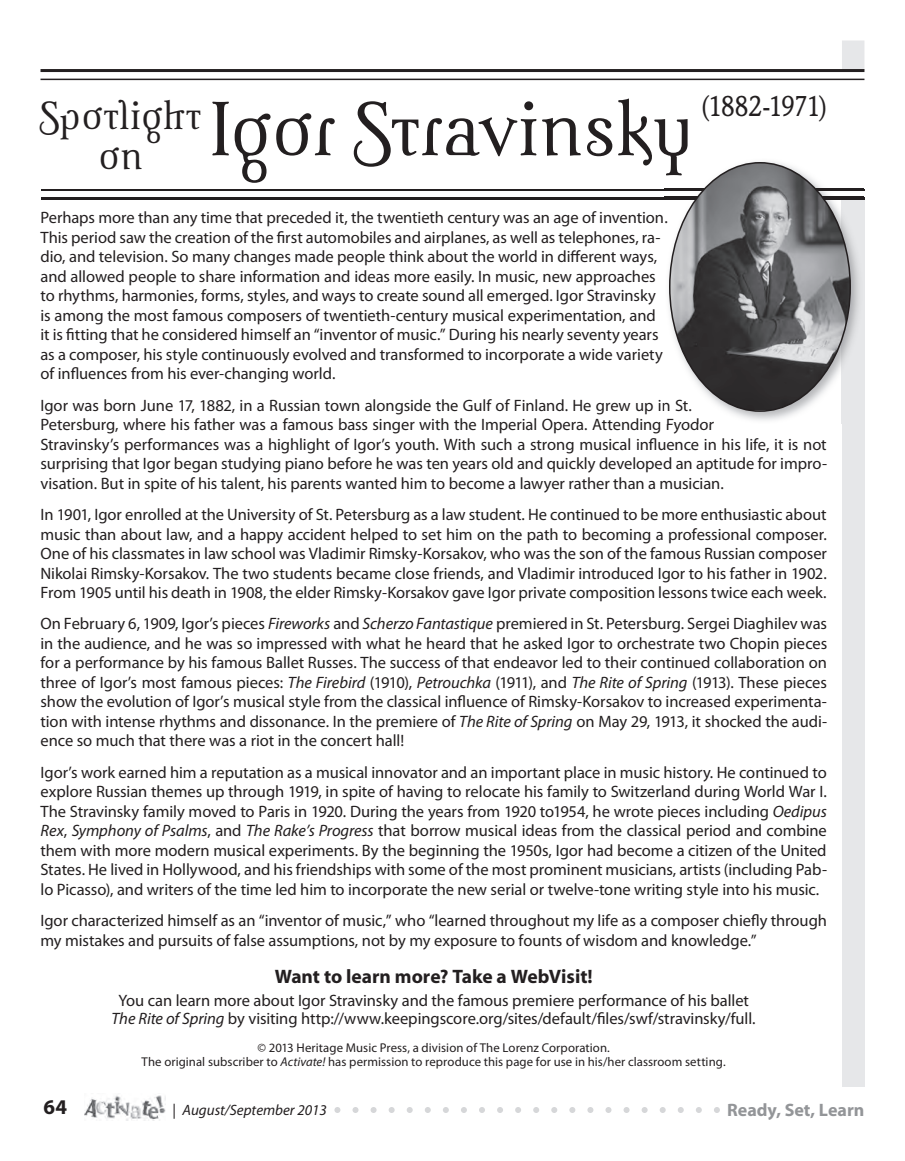
<style>
.page{position:relative;width:905px;height:1161px;background:#fff}
.page>*{position:absolute;margin:0;border:0;box-sizing:border-box;transform-origin:0 0}
.t1{font:75.45px "Alita Postmodern";letter-spacing:-.015em;color:#231f20}
.t2{font:39px/40.5px "Alita Postmodern";letter-spacing:-.005em;color:#231f20;text-align:center}
.t3{font:28.5px "Stone Informal";letter-spacing:-.04em;color:#231f20;scale:.84 1}
.t4{font:700 21px "Myriad";color:#231f20}
.t5{font:700 19.5px "Myriad";color:#231f20}
.t6{font:700 18px "Myriad";color:#939598}
.t7{font:16.5px/19.5px "Myriad Pro";letter-spacing:-.005em;color:#231f20}
.t8{font:italic 15px "Myriad Pro";color:#231f20}
.t9{font:12.75px/14.2px "Myriad Pro";letter-spacing:.005em;color:#231f20;text-align:center}
.s1{font-style:italic}
.s2{font-style:normal}
</style>
<div class="page">
<img style="left:84px;top:1095px;width:81px;height:25px">
<svg style="left:334px;top:1107px;width:386px;height:6px"></svg>
<div style="left:842px;top:40px;width:22px;height:30px;background:#e6e7e9"></div>
<div style="left:842px;top:200px;width:22px;height:887px;background:#e6e7e9"></div>
<hr style="left:40px;top:69px;width:824px;height:3px;background:#231f20">
<hr style="left:40px;top:79px;width:824px;height:1px;background:#231f20">
<hr style="left:40px;top:197px;width:824px;height:3px;background:#231f20">
<hr style="left:40px;top:189px;width:824px;height:1px;background:#231f20">
<img style="left:664px;top:161px;width:199px;height:263px">
<img style="left:842px;top:200px;width:21px;height:224px">
<img style="left:664px;top:197px;width:199px;height:3px">
<img style="left:664px;top:189px;width:199px;height:1px">
<img style="left:664px;top:158px;width:24px;height:25px">
<img style="left:664px;top:211px;width:3px;height:16px">
<img style="left:664px;top:399px;width:27px;height:15px">
<img style="left:664px;top:418px;width:50px;height:6px">
<img style="left:669px;top:163px;width:181px;height:248px">
<h2 class="t2" style="left:40px;top:101px;width:163px">Spotlight on</h2>
<h3 class="t3" style="left:701px;top:95px;width:151px">(1882-1971)</h3>
<h1 class="t1" style="left:209px;top:99px;width:485px">Igor Stravinsky</h1>
<p class="t7" style="left:40px;top:209px;width:628px">Perhaps more than any time that preceded it, the twentieth century was an age of invention.<br>This period saw the creation of the first automobiles and airplanes, as well as telephones, ra&shy;dio, and television. So many changes made people think about the world in different ways, and allowed people to share information and ideas more easily. In music, new approaches to rhythms, harmonies, forms, styles, and ways to create sound all emerged. Igor Stravinsky is among the most famous composers of twentieth-century musical experimentation, and it is fitting that he considered himself an “inventor of music.” During his nearly seventy years as a composer, his style continuously evolved and transformed to incorporate a wide variety of influences from his ever-changing world.</p>
<p class="t7" style="left:40px;top:397px;width:788px">Igor was born June 17, 1882, in a Russian town alongside the Gulf of Finland. He grew up in St.<br>Petersburg, where his father was a famous bass singer with the Imperial Opera. Attending Fyodor<br>Stravinsky’s performances was a highlight of Igor’s youth. With such a strong musical influence in his life, it is not surprising that Igor began studying piano before he was ten years old and quickly developed an aptitude for impro&shy;visation. But in spite of his talent, his parents wanted him to become a lawyer rather than a musician.</p>
<p class="t7" style="left:40px;top:506px;width:788px;text-align:justify">In 1901, Igor enrolled at the University of St. Petersburg as a law student. He continued to be more enthusiastic about music than about law, and a happy accident helped to set him on the path to becoming a professional composer.<br>One of his classmates in law school was Vladimir Rimsky-Korsakov, who was the son of the famous Russian composer Nikolai Rimsky-Korsakov. The two students became close friends, and Vladimir introduced Igor to his father in 1902.<br>From 1905 until his death in 1908, the elder Rimsky-Korsakov gave Igor private composition lessons twice each week.</p>
<p class="t7" style="left:40px;top:615px;width:788px;text-align:justify">On February 6, 1909, Igor’s pieces <span class="s1">Fireworks</span> and <span class="s1">Scherzo Fantastique</span> premiered in St. Petersburg. Sergei Diaghilev was in the audience, and he was so impressed with what he heard that he asked Igor to orchestrate two Chopin pieces for a performance by his famous Ballet Russes. The success of that endeavor led to their continued collaboration on three of Igor’s most famous pieces: <span class="s1">The Firebird</span> (1910), <span class="s1">Petrouchka</span> (1911), and <span class="s1">The Rite of Spring</span> (1913). These pieces show the evolution of Igor’s musical style from the classical influence of Rimsky-Korsakov to increased experimenta&shy;tion with intense rhythms and dissonance. In the premiere of <span class="s1">The Rite of Spring</span> on May 29, 1913, it shocked the audi&shy;ence so much that there was a riot in the concert hall!</p>
<p class="t7" style="left:41px;top:764px;width:788px;text-align:justify">Igor’s work earned him a reputation as a musical innovator and an important place in music history. He continued to explore Russian themes up through 1919, in spite of having to relocate his family to Switzerland during World War I.<br>The Stravinsky family moved to Paris in 1920. During the years from 1920 to1954, he wrote pieces including <span class="s1">Oedipus Rex</span>, <span class="s1">Symphony of Psalms</span>, and <span class="s1">The Rake’s Progress</span> that borrow musical ideas from the classical period and combine them with more modern musical experiments. By the beginning the 1950s, Igor had become a citizen of the United States. He lived in Hollywood, and his friendships with some of the most prominent musicians, artists (including Pab&shy;lo Picasso), and writers of the time led him to incorporate the new serial or twelve-tone writing style into his music.</p>
<p class="t7" style="left:41px;top:912px;width:788px">Igor characterized himself as an “inventor of music,” who “learned throughout my life as a composer chiefly through my mistakes and pursuits of false assumptions, not by my exposure to founts of wisdom and knowledge.”</p>
<p class="t5" style="left:275px;top:969px;width:320px">Want to learn more? Take a WebVisit!</p>
<p class="t7" style="left:111px;top:993px;width:645px;line-height:18px;text-align:center">You can learn more about Igor Stravinsky and the famous premiere performance of his ballet<br><span class="s1">The Rite of Spring</span> by visiting http://www.keepingscore.org/sites/default/files/swf/stravinsky/full.</p>
<p class="t9" style="left:141px;top:1041px;width:585px">© 2013 Heritage Music Press, a division of The Lorenz Corporation.<br>The original subscriber to <span class="s1">Activate!</span> has permission to reproduce this page for use in his/her classroom setting.</p>
<p class="t4" style="left:44px;top:1099px;width:25px">64</p>
<p class="t8" style="left:172px;top:1104px;width:156px"><span class="s2">|</span> August/September 2013</p>
<p class="t6" style="left:727px;top:1104px;width:139px">Ready, Set, Learn</p>
</div>
